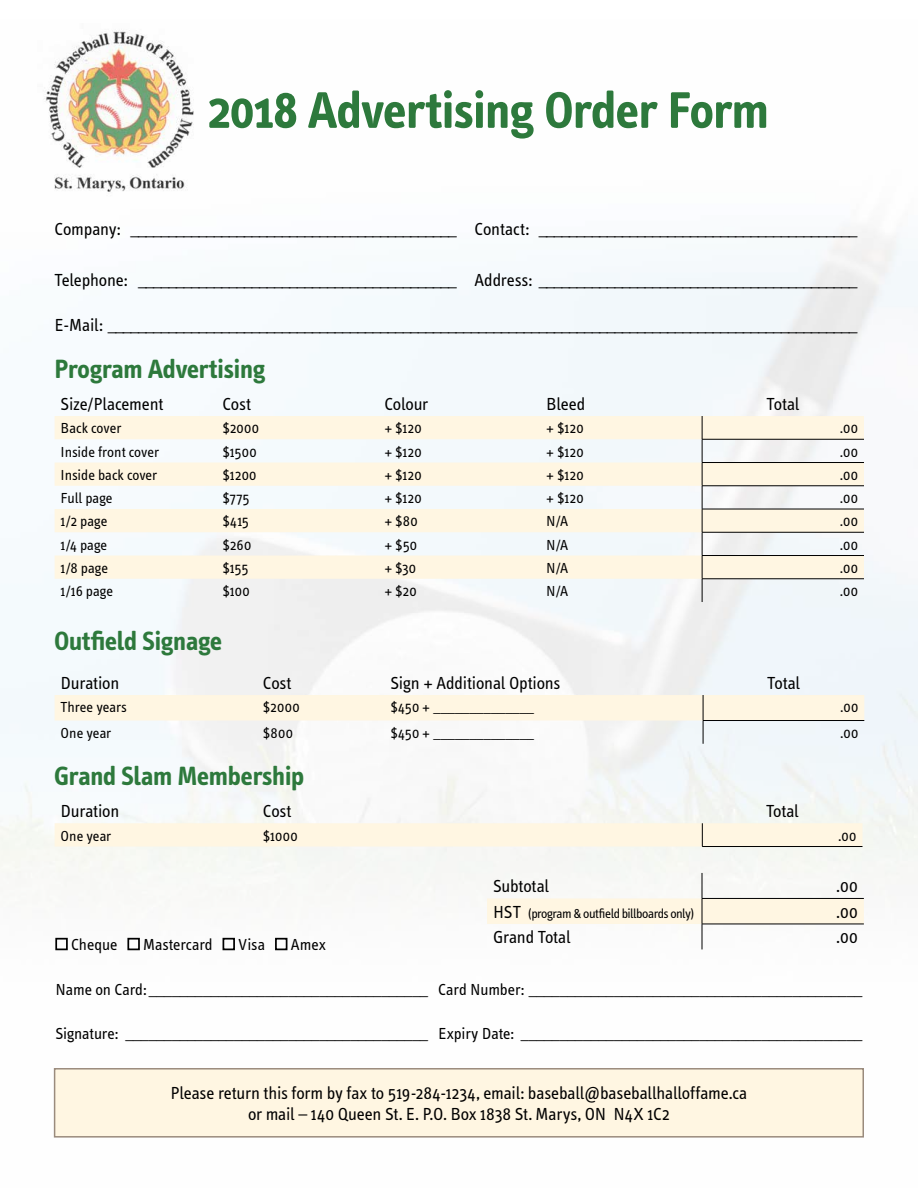
<style>
.page{position:relative;width:918px;height:1188px;background:#fff}
.page>*{position:absolute;margin:0;border:0;box-sizing:border-box;transform-origin:0 0}
.t1{font:700 52.5px "Info Text";letter-spacing:-.01em;color:#2d793c}
.t2{font:700 27px "Info Text";letter-spacing:-.01em;color:#2d793c}
.t3{font:18px/21.6px "Info Text";letter-spacing:-.01em;color:#000;text-align:center}
.t4{font:16.5px "Info Text";letter-spacing:-.005em;color:#000}
.t5{font:15px "Info Text";letter-spacing:.005em;color:#000}
.t6{font:13.5px "Info Text";letter-spacing:-.03em;color:#000}
.s1{font-size:18px}
</style>
<div class="page">
<svg style="left:55px;top:416px;width:809px;height:163px;fill:#fff6e2"></svg>
<hr style="left:702px;top:439px;width:162px;height:1px;background:#000">
<hr style="left:702px;top:462px;width:162px;height:1px;background:#000">
<hr style="left:702px;top:486px;width:162px;height:1px;background:#000">
<hr style="left:702px;top:509px;width:162px;height:1px;background:#000">
<hr style="left:702px;top:532px;width:162px;height:1px;background:#000">
<hr style="left:702px;top:555px;width:162px;height:1px;background:#000">
<hr style="left:702px;top:579px;width:162px;height:1px;background:#000">
<svg style="left:702px;top:416px;width:1px;height:186px"></svg>
<svg style="left:55px;top:695px;width:809px;height:49px"></svg>
<div style="left:55px;top:823px;width:807px;height:24px;background:#fff6e2"></div>
<hr style="left:702px;top:846px;width:160px;height:1px;background:#000">
<svg style="left:487px;top:873px;width:377px;height:76px"></svg>
<div style="left:55px;top:1069px;width:808px;height:68px;background:#fff6e2"></div>
<div style="left:54px;top:1068px;width:810px;height:70px;border:2px solid #9a8b7d"></div>
<div style="left:55px;top:938px;width:13px;height:12px;border:2px solid #000"></div>
<div style="left:127px;top:938px;width:13px;height:12px;border:2px solid #000"></div>
<div style="left:223px;top:938px;width:12px;height:12px;border:2px solid #000"></div>
<div style="left:275px;top:938px;width:12px;height:12px;border:2px solid #000"></div>
<img style="left:38px;top:24px;width:156px;height:172px">
<h1 class="t1" style="left:208px;top:81px;width:562px">2018 Advertising Order Form</h1>
<p class="t3" style="left:55px;top:219px;width:805px">Company: ___________________________________________ Contact: __________________________________________</p>
<p class="t3" style="left:55px;top:270px;width:805px">Telephone: __________________________________________ Address: __________________________________________</p>
<p class="t3" style="left:55px;top:314px;width:805px">E-Mail: ___________________________________________________________________________________________________</p>
<h2 class="t2" style="left:55px;top:353px;width:212px">Program Advertising</h2>
<p class="t3" style="left:61px;top:394px;width:104px">Size/Placement</p>
<p class="t3" style="left:222px;top:394px;width:30px">Cost</p>
<p class="t3" style="left:384px;top:394px;width:45px">Colour</p>
<p class="t3" style="left:546px;top:394px;width:41px">Bleed</p>
<p class="t3" style="left:767px;top:394px;width:34px">Total</p>
<p class="t5" style="left:61px;top:420px;width:62px">Back cover</p>
<p class="t5" style="left:222px;top:420px;width:38px">$2000</p>
<p class="t5" style="left:384px;top:420px;width:39px">+ $120</p>
<p class="t5" style="left:546px;top:420px;width:39px">+ $120</p>
<p class="t5" style="left:840px;top:420px;width:19px">.00</p>
<p class="t5" style="left:61px;top:443px;width:100px">Inside front cover</p>
<p class="t5" style="left:222px;top:443px;width:36px">$1500</p>
<p class="t5" style="left:384px;top:443px;width:39px">+ $120</p>
<p class="t5" style="left:546px;top:443px;width:39px">+ $120</p>
<p class="t5" style="left:840px;top:443px;width:19px">.00</p>
<p class="t5" style="left:61px;top:466px;width:98px">Inside back cover</p>
<p class="t5" style="left:222px;top:466px;width:36px">$1200</p>
<p class="t5" style="left:384px;top:466px;width:39px">+ $120</p>
<p class="t5" style="left:546px;top:466px;width:39px">+ $120</p>
<p class="t5" style="left:840px;top:466px;width:19px">.00</p>
<p class="t5" style="left:61px;top:490px;width:54px">Full page</p>
<p class="t5" style="left:222px;top:490px;width:29px">$775</p>
<p class="t5" style="left:384px;top:490px;width:39px">+ $120</p>
<p class="t5" style="left:546px;top:490px;width:39px">+ $120</p>
<p class="t5" style="left:840px;top:490px;width:19px">.00</p>
<p class="t5" style="left:61px;top:513px;width:48px">1/2 page</p>
<p class="t5" style="left:222px;top:513px;width:28px">$415</p>
<p class="t5" style="left:384px;top:513px;width:35px">+ $80</p>
<p class="t5" style="left:546px;top:513px;width:24px">N/A</p>
<p class="t5" style="left:840px;top:513px;width:19px">.00</p>
<p class="t5" style="left:61px;top:536px;width:48px">1/4 page</p>
<p class="t5" style="left:222px;top:536px;width:30px">$260</p>
<p class="t5" style="left:384px;top:536px;width:34px">+ $50</p>
<p class="t5" style="left:546px;top:536px;width:24px">N/A</p>
<p class="t5" style="left:840px;top:536px;width:19px">.00</p>
<p class="t5" style="left:61px;top:559px;width:49px">1/8 page</p>
<p class="t5" style="left:222px;top:559px;width:28px">$155</p>
<p class="t5" style="left:384px;top:559px;width:33px">+ $30</p>
<p class="t5" style="left:546px;top:559px;width:24px">N/A</p>
<p class="t5" style="left:840px;top:559px;width:19px">.00</p>
<p class="t5" style="left:61px;top:583px;width:54px">1/16 page</p>
<p class="t5" style="left:222px;top:583px;width:29px">$100</p>
<p class="t5" style="left:384px;top:583px;width:34px">+ $20</p>
<p class="t5" style="left:546px;top:583px;width:24px">N/A</p>
<p class="t5" style="left:840px;top:583px;width:19px">.00</p>
<h2 class="t2" style="left:55px;top:626px;width:169px">Outfield Signage</h2>
<p class="t3" style="left:61px;top:673px;width:60px">Duration</p>
<p class="t3" style="left:263px;top:673px;width:30px">Cost</p>
<p class="t3" style="left:390px;top:673px;width:172px">Sign + Additional Options</p>
<p class="t3" style="left:767px;top:673px;width:34px">Total</p>
<p class="t5" style="left:61px;top:699px;width:68px">Three years</p>
<p class="t5" style="left:263px;top:699px;width:38px">$2000</p>
<p class="t5" style="left:390px;top:699px;width:145px">$450 + ______________</p>
<p class="t5" style="left:840px;top:699px;width:19px">.00</p>
<p class="t5" style="left:61px;top:724px;width:52px">One year</p>
<p class="t5" style="left:263px;top:724px;width:31px">$800</p>
<p class="t5" style="left:390px;top:724px;width:145px">$450 + ______________</p>
<p class="t5" style="left:840px;top:724px;width:19px">.00</p>
<h2 class="t2" style="left:55px;top:761px;width:251px">Grand Slam Membership</h2>
<p class="t3" style="left:61px;top:801px;width:60px">Duration</p>
<p class="t3" style="left:263px;top:801px;width:30px">Cost</p>
<p class="t3" style="left:766px;top:801px;width:34px">Total</p>
<p class="t5" style="left:61px;top:827px;width:52px">One year</p>
<p class="t5" style="left:263px;top:827px;width:36px">$1000</p>
<p class="t5" style="left:839px;top:827px;width:19px">.00</p>
<p class="t3" style="left:493px;top:876px;width:57px">Subtotal</p>
<p class="t3" style="left:837px;top:876px;width:23px">.00</p>
<p class="t6" style="left:493px;top:906px;width:203px"><span class="s1">HST</span> (program &amp; outfield billboards only)</p>
<p class="t3" style="left:837px;top:901px;width:23px">.00</p>
<p class="t3" style="left:493px;top:927px;width:79px">Grand Total</p>
<p class="t3" style="left:837px;top:927px;width:23px">.00</p>
<p class="t4" style="left:71px;top:936px;width:48px">Cheque</p>
<p class="t4" style="left:143px;top:936px;width:71px">Mastercard</p>
<p class="t4" style="left:238px;top:936px;width:28px">Visa</p>
<p class="t4" style="left:291px;top:936px;width:37px">Amex</p>
<p class="t4" style="left:55px;top:980px;width:809px">Name on Card: ____________________________________ Card Number: ___________________________________________</p>
<p class="t4" style="left:55px;top:1024px;width:809px">Signature: _______________________________________ Expiry Date: ____________________________________________</p>
<p class="t3" style="left:170px;top:1082px;width:578px">Please return this form by fax to 519-284-1234, email: baseball@baseballhalloffame.ca or mail – 140 Queen St. E. P.O. Box 1838 St. Marys, ON N4X 1C2</p>
</div>
